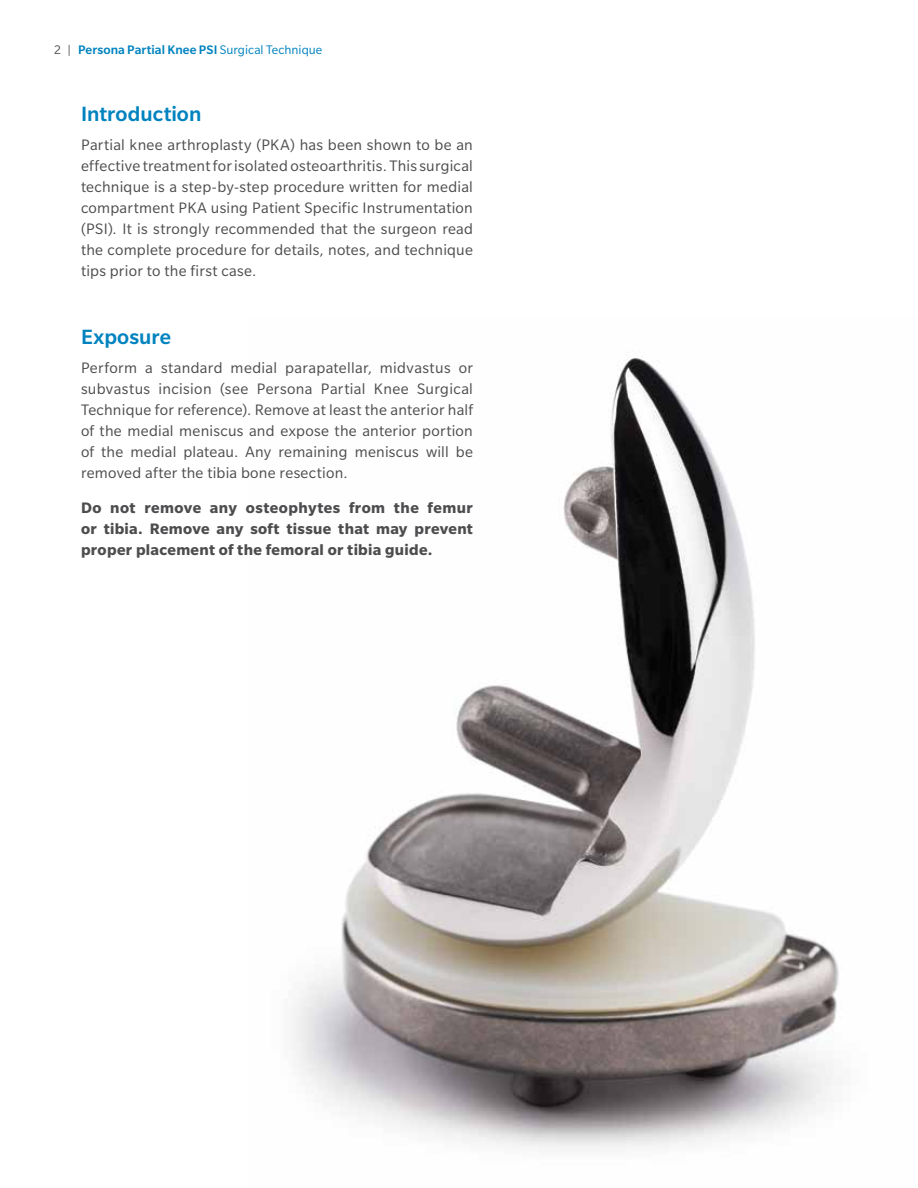
<style>
.page{position:relative;width:918px;height:1188px;background:#fff}
.page>*{position:absolute;margin:0;border:0;box-sizing:border-box;transform-origin:0 0}
.t1{font:500 22.5px "Slate Pro";letter-spacing:.005em;color:#0083bf}
.t2{font:16.5px/21px "Slate Pro";letter-spacing:.015em;color:#4d4d4f;text-align:justify}
.t3{font:700 16.5px/21px "Slate Pro";letter-spacing:.02em;color:#4d4d4f;text-align:justify}
.t4{font:500 13.5px "Slate Pro";letter-spacing:.005em;color:#0083bf}
.s1{font-weight:400;color:#4d4d4f}
.s2{font-weight:400}
</style>
<div class="page">
<img style="left:293px;top:357px;width:546px;height:792px">
<p class="t4" style="left:54px;top:42px;width:270px"><span class="s1">2 |</span> Persona Partial Knee PSI <span class="s2">Surgical Technique</span></p>
<h1 class="t1" style="left:81px;top:102px;width:122px">Introduction</h1>
<p class="t2" style="left:81px;top:135px;width:394px">Partial knee arthroplasty (PKA) has been shown to be an effective treatment for isolated osteoarthritis. This surgical technique is a step-by-step procedure written for medial compartment PKA using Patient Specific Instrumentation (PSI). It is strongly recommended that the surgeon read the complete procedure for details, notes, and technique tips prior to the first case.</p>
<h1 class="t1" style="left:81px;top:325px;width:92px">Exposure</h1>
<p class="t2" style="left:81px;top:357px;width:394px">Perform a standard medial parapatellar, midvastus or subvastus incision (see Persona Partial Knee Surgical Technique for reference). Remove at least the anterior half of the medial meniscus and expose the anterior portion of the medial plateau. Any remaining meniscus will be removed after the tibia bone resection.</p>
<p class="t3" style="left:81px;top:497px;width:393px">Do not remove any osteophytes from the femur or tibia. Remove any soft tissue that may prevent proper placement of the femoral or tibia guide.</p>
</div>
